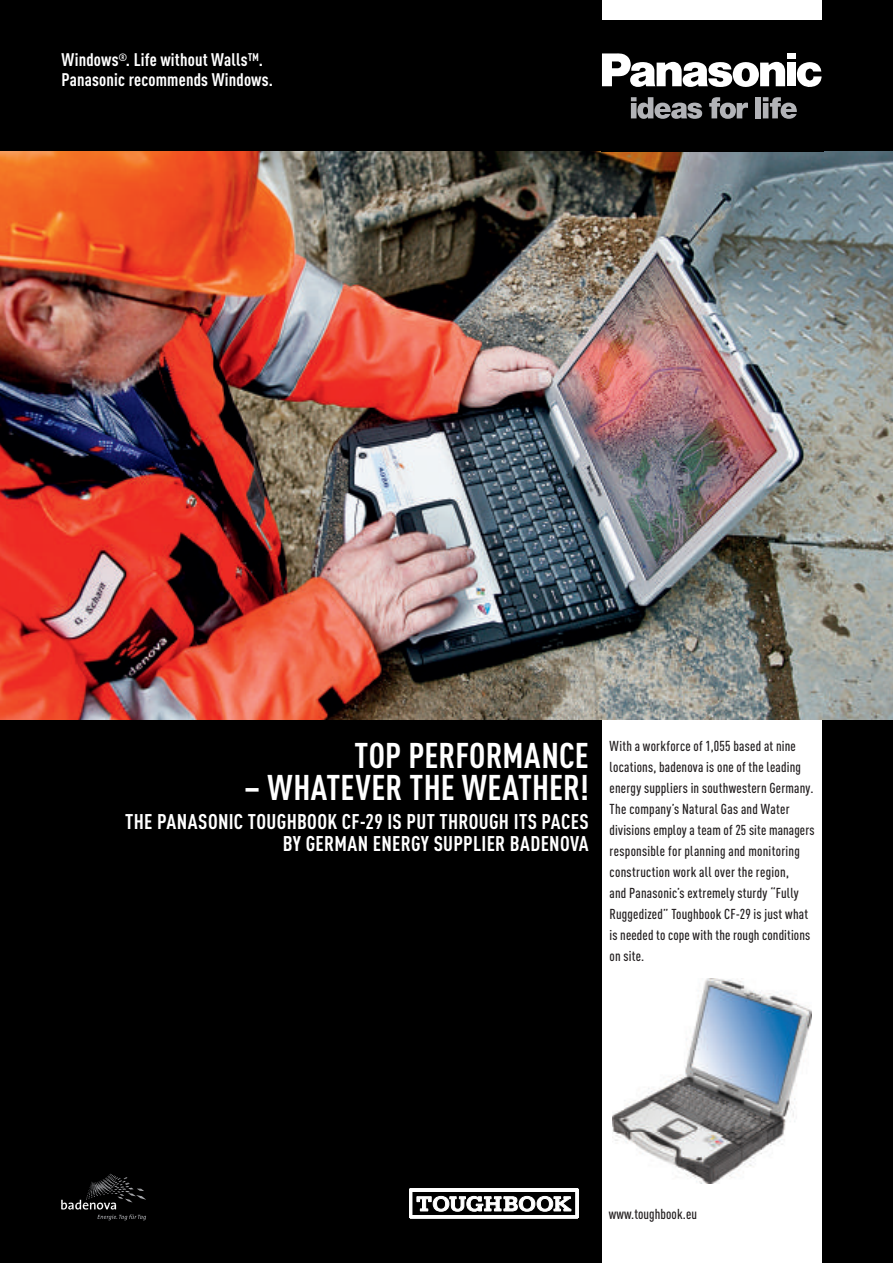
<style>
.page{position:relative;width:893px;height:1263px;background:#000}
.page>*{position:absolute;margin:0;border:0;box-sizing:border-box;transform-origin:0 0}
.t1{font:700 35.25px "DIN Cond";letter-spacing:.005em;color:#fff}
.t2{font:700 21px/22.5px "DIN Cond";letter-spacing:.015em;color:#fff;text-align:right}
.t3{font:700 18px/19.5px "DIN Cond";letter-spacing:.01em;color:#fff}
.t4{font:500 14.25px/21px "DIN Cond";letter-spacing:.015em;color:#231f20}
</style>
<div class="page">
<div style="left:602px;top:0;width:219px;height:1263px;background:#fff"></div>
<img style="left:0;top:152px;width:893px;height:567px">
<svg style="left:61px;top:1174px;width:85px;height:46px"></svg>
<img style="left:612px;top:978px;width:199px;height:206px">
<div style="left:601px;top:21px;width:222px;height:131px;background:#000"></div>
<svg style="left:602px;top:53px;width:183px;height:34px"></svg>
<div style="left:787px;top:63px;width:9px;height:23px;background:#fff"></div>
<div style="left:787px;top:53px;width:9px;height:6px;background:#fff"></div>
<svg style="left:797px;top:62px;width:25px;height:25px"></svg>
<svg style="left:631px;top:97px;width:71px;height:22px"></svg>
<svg style="left:709px;top:97px;width:39px;height:22px"></svg>
<div style="left:756px;top:97px;width:5px;height:21px;background:#b2b3b7"></div>
<svg style="left:763px;top:97px;width:34px;height:22px"></svg>
<svg style="left:409px;top:1188px;width:170px;height:30px"></svg>
<p class="t3" style="left:62px;top:50px;width:213px">Windows<sup>®</sup>. Life without Walls™.<br>Panasonic recommends Windows.</p>
<h1 class="t1" style="left:355px;top:740px;width:236px">TOP PERFORMANCE</h1>
<h1 class="t1" style="left:244px;top:772px;width:346px">– WHATEVER THE WEATHER!</h1>
<h2 class="t2" style="left:125px;top:810px;width:465px">THE PANASONIC TOUGHBOOK CF-29 IS PUT THROUGH ITS PACES<br>BY GERMAN ENERGY SUPPLIER BADENOVA</h2>
<p class="t4" style="left:610px;top:737px;width:207px">With a workforce of 1,055 based at nine locations, badenova is one of the leading energy suppliers in southwestern Germany.<br>The company’s Natural Gas and Water divisions employ a team of 25 site managers responsible for planning and monitoring construction work all over the region,<br>and Panasonic’s extremely sturdy “Fully Ruggedized” Toughbook CF-29 is just what is needed to cope with the rough conditions on site.</p>
<p class="t4" style="left:609px;top:1204px;width:90px">www.toughbook.eu</p>
</div>
